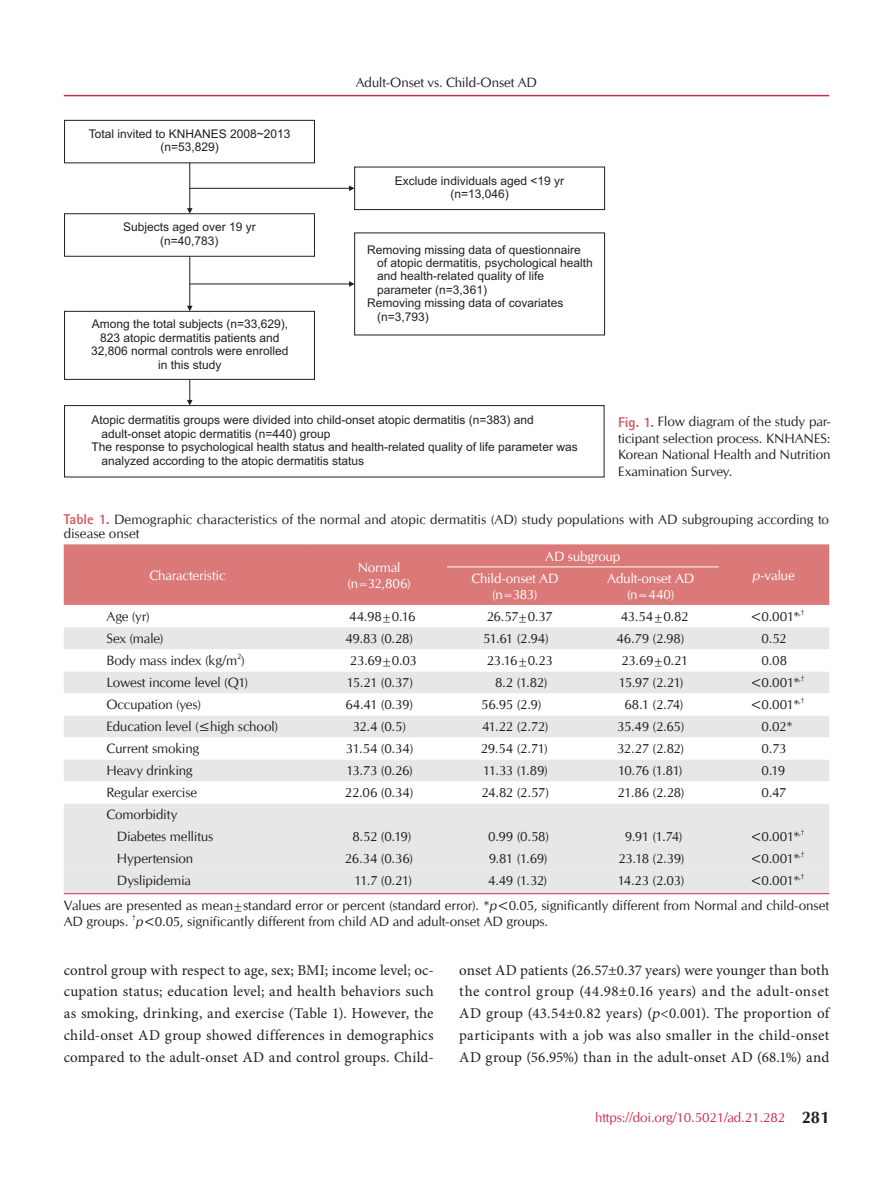
<style>
.page{position:relative;width:893px;height:1191px;background:#fff}
.page>*{position:absolute;margin:0;border:0;box-sizing:border-box;transform-origin:0 0}
.t1{font:15px/21.8px "Minion Pro";letter-spacing:.01em;color:#231f20;text-align:justify}
.t2{font:13.5px/16.4px "CG Omega";letter-spacing:-.01em;color:#231f20}
.t3{font:13.5px/16.5px "CG Omega";letter-spacing:-.015em;color:#fff;text-align:center}
.t4{font:13.5px "CG Omega";letter-spacing:-.01em;color:#cb2d4a}
.t5{font:12px/13.4px "Arial";color:#231f20;text-align:center}
.t6{font:7.8px "CG Omega";color:#231f20}
.s1{font-family:"Rotis Sans Serif Std";font-weight:800;font-size:14.25px;color:#d45c61}
.s2{font-style:italic}
.s3{font-weight:700;font-size:16.5px;color:#231f20}
</style>
<div class="page">
<hr style="left:64px;top:95px;width:765px;height:1px;background:#cb2d4a">
<div style="left:64px;top:405px;width:540px;height:72px;border:1px solid #231f20"></div>
<div style="left:64px;top:311px;width:251px;height:69px;border:1px solid #231f20"></div>
<div style="left:64px;top:213px;width:251px;height:44px;border:1px solid #231f20"></div>
<div style="left:64px;top:120px;width:251px;height:43px;border:1px solid #231f20"></div>
<div style="left:354px;top:167px;width:251px;height:43px;border:1px solid #231f20"></div>
<hr style="left:189px;top:163px;width:1px;height:47px;background:#231f20">
<svg style="left:187px;top:208px;width:6px;height:6px"></svg>
<hr style="left:189px;top:256px;width:1px;height:51px;background:#231f20">
<svg style="left:187px;top:306px;width:6px;height:5px"></svg>
<svg style="left:187px;top:379px;width:6px;height:26px"></svg>
<hr style="left:190px;top:188px;width:161px;height:1px;background:#231f20">
<svg style="left:349px;top:185px;width:6px;height:6px"></svg>
<hr style="left:190px;top:283px;width:161px;height:1px;background:#231f20">
<svg style="left:349px;top:281px;width:6px;height:6px"></svg>
<div style="left:64px;top:545px;width:765px;height:60px;background:#da7978"></div>
<div style="left:64px;top:627px;width:765px;height:242px;background:#e6e7e9"></div>
<svg style="left:64px;top:649px;width:765px;height:154px"></svg>
<div style="left:64px;top:869px;width:765px;height:24px;background:#e6e7e9"></div>
<hr style="left:447px;top:566px;width:136px;height:1px;background:#fff">
<hr style="left:583px;top:566px;width:136px;height:1px;background:#fff">
<hr style="left:64px;top:544px;width:247px;height:1px;background:#db7f7c">
<hr style="left:311px;top:544px;width:136px;height:1px;background:#db7f7c">
<hr style="left:447px;top:544px;width:136px;height:1px;background:#db7f7c">
<hr style="left:583px;top:544px;width:136px;height:1px;background:#db7f7c">
<hr style="left:719px;top:544px;width:110px;height:1px;background:#db7f7c">
<hr style="left:64px;top:893px;width:247px;height:1px;background:#cb2d4a">
<hr style="left:311px;top:893px;width:136px;height:1px;background:#cb2d4a">
<hr style="left:447px;top:893px;width:136px;height:1px;background:#cb2d4a">
<hr style="left:583px;top:893px;width:136px;height:1px;background:#cb2d4a">
<hr style="left:719px;top:893px;width:110px;height:1px;background:#cb2d4a">
<p class="t5" style="left:89px;top:128px;width:203px">Total invited to KNHANES 2008~2013 (n=53,829)</p>
<p class="t5" style="left:123px;top:222px;width:134px">Subjects aged over 19 yr (n=40,783)</p>
<p class="t5" style="left:91px;top:318px;width:199px">Among the total subjects (n=33,629),<br>823 atopic dermatitis patients and<br>32,806 normal controls were enrolled in this study</p>
<p class="t2" style="left:356px;top:74px;width:183px">Adult-Onset vs. Child-Onset AD</p>
<p class="t5" style="left:395px;top:175px;width:171px">Exclude individuals aged &lt;19 yr (n=13,046)</p>
<p class="t5" style="left:367px;top:244px;width:215px">Removing missing data of questionnaire</p>
<p class="t5" style="left:377px;top:257px;width:217px">of atopic dermatitis, psychological health</p>
<p class="t5" style="left:377px;top:270px;width:168px">and health-related quality of life</p>
<p class="t5" style="left:377px;top:284px;width:111px">parameter (n=3,361)</p>
<p class="t5" style="left:367px;top:297px;width:198px">Removing missing data of covariates</p>
<p class="t5" style="left:377px;top:311px;width:53px">(n=3,793)</p>
<p class="t5" style="left:91px;top:414px;width:444px">Atopic dermatitis groups were divided into child-onset atopic dermatitis (n=383) and</p>
<p class="t5" style="left:101px;top:428px;width:231px">adult-onset atopic dermatitis (n=440) group</p>
<p class="t5" style="left:91px;top:441px;width:488px">The response to psychological health status and health-related quality of life parameter was</p>
<p class="t5" style="left:101px;top:455px;width:264px">analyzed according to the atopic dermatitis status</p>
<p class="t2" style="left:618px;top:414px;width:214px;text-align:justify"><span class="s1">Fig. 1.</span> Flow diagram of the study par&shy;ticipant selection process. KNHANES:<br>Korean National Health and Nutrition Examination Survey.</p>
<p class="t2" style="left:64px;top:512px;width:767px;line-height:14.5px"><span class="s1">Table 1.</span> Demographic characteristics of the normal and atopic dermatitis (AD) study populations with AD subgrouping according to disease onset</p>
<p class="t3" style="left:149px;top:567px;width:78px">Characteristic</p>
<p class="t3" style="left:347px;top:559px;width:65px">Normal (n=32,806)</p>
<p class="t3" style="left:471px;top:545px;width:150px;line-height:22px;text-align:left;text-indent:74px">AD subgroup<br>Child-onset AD</p>
<p class="t3" style="left:752px;top:567px;width:44px"><span class="s2">p</span>-value</p>
<p class="t3" style="left:607px;top:570px;width:88px">Adult-onset AD (n=440)</p>
<p class="t3" style="left:492px;top:586px;width:47px">(n=383)</p>
<p class="t2" style="left:106px;top:608px;width:45px">Age (yr)</p>
<p class="t2" style="left:349px;top:608px;width:68px">44.98±0.16</p>
<p class="t2" style="left:487px;top:608px;width:67px">26.57±0.37</p>
<p class="t2" style="left:621px;top:608px;width:69px">43.54±0.82</p>
<p class="t2" style="left:749px;top:608px;width:52px">&lt;0.001*</p>
<p class="t6" style="left:799px;top:607px;width:7px">,†</p>
<p class="t2" style="left:106px;top:630px;width:59px">Sex (male)</p>
<p class="t2" style="left:345px;top:630px;width:69px">49.83 (0.28)</p>
<p class="t2" style="left:483px;top:630px;width:67px">51.61 (2.94)</p>
<p class="t2" style="left:617px;top:630px;width:69px">46.79 (2.98)</p>
<p class="t2" style="left:762px;top:630px;width:27px">0.52</p>
<p class="t2" style="left:106px;top:652px;width:140px">Body mass index (kg/m )</p>
<p class="t6" style="left:237px;top:651px;width:6px">2</p>
<p class="t2" style="left:350px;top:652px;width:69px">23.69±0.03</p>
<p class="t2" style="left:487px;top:652px;width:67px">23.16±0.23</p>
<p class="t2" style="left:621px;top:652px;width:68px">23.69±0.21</p>
<p class="t2" style="left:762px;top:652px;width:27px">0.08</p>
<p class="t2" style="left:106px;top:674px;width:143px">Lowest income level (Q1)</p>
<p class="t2" style="left:346px;top:674px;width:68px">15.21 (0.37)</p>
<p class="t2" style="left:495px;top:674px;width:54px">8.2 (1.82)</p>
<p class="t2" style="left:618px;top:674px;width:67px">15.97 (2.21)</p>
<p class="t2" style="left:749px;top:674px;width:52px">&lt;0.001*</p>
<p class="t6" style="left:799px;top:673px;width:7px">,†</p>
<p class="t2" style="left:106px;top:696px;width:96px">Occupation (yes)</p>
<p class="t2" style="left:345px;top:696px;width:69px">64.41 (0.39)</p>
<p class="t2" style="left:481px;top:696px;width:62px">56.95 (2.9)</p>
<p class="t2" style="left:624px;top:696px;width:61px">68.1 (2.74)</p>
<p class="t2" style="left:749px;top:696px;width:52px">&lt;0.001*</p>
<p class="t6" style="left:799px;top:695px;width:7px">,†</p>
<p class="t2" style="left:106px;top:718px;width:173px">Education level (≤high school)</p>
<p class="t2" style="left:353px;top:718px;width:55px">32.4 (0.5)</p>
<p class="t2" style="left:482px;top:718px;width:68px">41.22 (2.72)</p>
<p class="t2" style="left:617px;top:718px;width:69px">35.49 (2.65)</p>
<p class="t2" style="left:762px;top:718px;width:33px">0.02*</p>
<p class="t2" style="left:106px;top:740px;width:94px">Current smoking</p>
<p class="t2" style="left:346px;top:740px;width:69px">31.54 (0.34)</p>
<p class="t2" style="left:481px;top:740px;width:68px">29.54 (2.71)</p>
<p class="t2" style="left:617px;top:740px;width:69px">32.27 (2.82)</p>
<p class="t2" style="left:762px;top:740px;width:27px">0.73</p>
<p class="t2" style="left:106px;top:762px;width:88px">Heavy drinking</p>
<p class="t2" style="left:346px;top:762px;width:68px">13.73 (0.26)</p>
<p class="t2" style="left:483px;top:762px;width:67px">11.33 (1.89)</p>
<p class="t2" style="left:618px;top:762px;width:66px">10.76 (1.81)</p>
<p class="t2" style="left:762px;top:762px;width:25px">0.19</p>
<p class="t2" style="left:106px;top:784px;width:92px">Regular exercise</p>
<p class="t2" style="left:345px;top:784px;width:70px">22.06 (0.34)</p>
<p class="t2" style="left:481px;top:784px;width:69px">24.82 (2.57)</p>
<p class="t2" style="left:617px;top:784px;width:69px">21.86 (2.28)</p>
<p class="t2" style="left:762px;top:784px;width:26px">0.47</p>
<p class="t2" style="left:117px;top:803px;width:98px;line-height:22px;text-indent:-11px">Comorbidity<br>Diabetes mellitus</p>
<p class="t2" style="left:352px;top:828px;width:61px">8.52 (0.19)</p>
<p class="t2" style="left:488px;top:828px;width:62px">0.99 (0.58)</p>
<p class="t2" style="left:625px;top:828px;width:59px">9.91 (1.74)</p>
<p class="t2" style="left:749px;top:828px;width:52px">&lt;0.001*</p>
<p class="t6" style="left:799px;top:827px;width:7px">,†</p>
<p class="t2" style="left:117px;top:850px;width:78px">Hypertension</p>
<p class="t2" style="left:345px;top:850px;width:70px">26.34 (0.36)</p>
<p class="t2" style="left:489px;top:850px;width:60px">9.81 (1.69)</p>
<p class="t2" style="left:618px;top:850px;width:68px">23.18 (2.39)</p>
<p class="t2" style="left:749px;top:850px;width:52px">&lt;0.001*</p>
<p class="t6" style="left:799px;top:849px;width:7px">,†</p>
<p class="t2" style="left:117px;top:872px;width:75px">Dyslipidemia</p>
<p class="t2" style="left:354px;top:872px;width:59px">11.7 (0.21)</p>
<p class="t2" style="left:488px;top:872px;width:61px">4.49 (1.32)</p>
<p class="t2" style="left:617px;top:872px;width:69px">14.23 (2.03)</p>
<p class="t2" style="left:749px;top:872px;width:52px">&lt;0.001*</p>
<p class="t6" style="left:799px;top:871px;width:7px">,†</p>
<p class="t2" style="left:64px;top:897px;width:767px">Values are presented as mean±standard error or percent (standard error). *<span class="s2">p</span>&lt;0.05, significantly different from Normal and child-onset<br>AD groups.</p>
<p class="t6" style="left:132px;top:912px;width:6px">†</p>
<p class="t2" style="left:135px;top:913px;width:414px"><span class="s2">p</span>&lt;0.05, significantly different from child AD and adult-onset AD groups.</p>
<p class="t1" style="left:64px;top:959px;width:371px">control group with respect to age, sex; BMI; income level; oc&shy;cupation status; education level; and health behaviors such as smoking, drinking, and exercise (Table 1). However, the child-onset AD group showed differences in demographics compared to the adult-onset AD and control groups. Child-</p>
<p class="t1" style="left:459px;top:959px;width:372px">onset AD patients (26.57±0.37 years) were younger than both the control group (44.98±0.16 years) and the adult-onset AD group (43.54±0.82 years) (<span class="s2">p</span>&lt;0.001). The proportion of participants with a job was also smaller in the child-onset AD group (56.95%) than in the adult-onset AD (68.1%) and</p>
<p class="t4" style="left:595px;top:1109px;width:236px">https://doi.org/10.5021/ad.21.282 <span class="s3">281</span></p>
</div>
